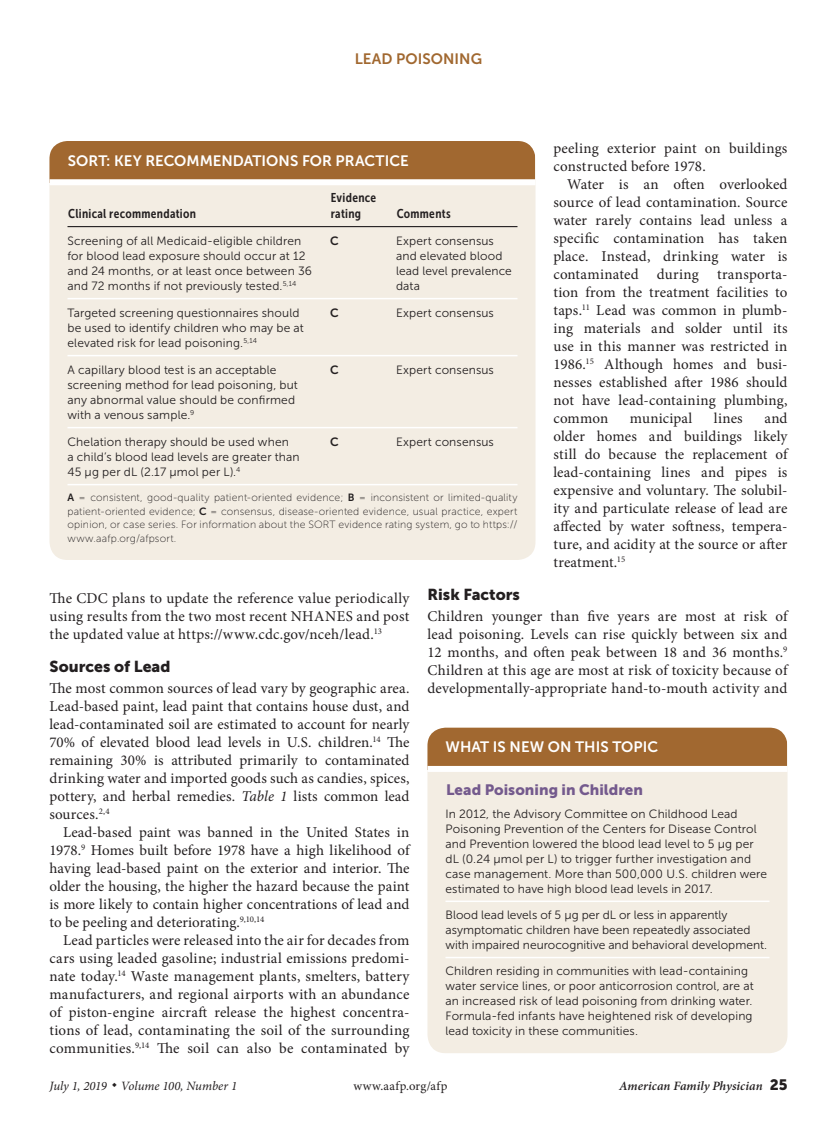
<style>
.page{position:relative;width:837px;height:1134px;background:#fff}
.page>*{position:absolute;margin:0;border:0;box-sizing:border-box;transform-origin:0 0}
.head1{font:15.75px "Museo Sans 900";color:#231f20}
.body_text{font:15px/18px "Minion Pro";letter-spacing:.01em;color:#231f20;text-align:justify}
.body_noindent{font:15px/18px "Minion Pro";letter-spacing:.01em;color:#231f20;text-align:justify}
.sort_title{font:15px "Museo Sans 700";color:#fff}
.table_title{font:15px "Museo Sans 900";letter-spacing:.005em;color:#745a8d}
.t1{font:15px "Museo Sans 700";letter-spacing:.005em;color:#a16830}
.table_head1{font:12.75px/15.3px "Museo Sans Cond 700";letter-spacing:.025em;color:#231f20}
.t2{font:italic 12.75px "Minion Pro";color:#231f20}
.t3{font:italic 600 12.75px "Minion Pro";letter-spacing:.005em;color:#231f20}
.t4{font:12.75px "Minion Pro";letter-spacing:.03em;color:#231f20}
.table_data_last_col{font:12px/15px "Museo Sans 300";letter-spacing:.01em;color:#231f20}
.table_data{font:12px/15px "Museo Sans 300";letter-spacing:.01em;color:#231f20}
.table_data-2{font:12px "Museo Sans 700";color:#231f20}
.table_fig_note{font:10.5px/13.5px "Museo Sans 100";letter-spacing:.02em;color:#231f20;text-align:justify}
.s1{font-family:"Museo Sans 700"}
.s2{font-style:italic}
.s3{font-family:"Museo Sans 900";font-weight:400;font-style:normal;font-size:15px}
</style>
<div class="page">
<div style="left:428px;top:728px;width:360px;height:325px;background:#f3ede3;border-radius:18px"></div>
<hr style="left:446px;top:901px;width:324px;height:1px;background:#fff">
<hr style="left:446px;top:957px;width:324px;height:1px;background:#fff">
<div style="left:428px;top:728px;width:360px;height:42px;background:#a16830"></div>
<div style="left:428px;top:766px;width:360px;height:6px;background:#fff"></div>
<div style="left:50px;top:141px;width:486px;height:419px;background:#f3ede3;border-radius:18px"></div>
<hr style="left:68px;top:226px;width:262px;height:1px;background:#231f20">
<hr style="left:330px;top:226px;width:66px;height:1px;background:#231f20">
<hr style="left:396px;top:226px;width:122px;height:1px;background:#231f20">
<hr style="left:68px;top:484px;width:262px;height:1px;background:#fff">
<hr style="left:330px;top:484px;width:66px;height:1px;background:#fff">
<hr style="left:396px;top:484px;width:122px;height:1px;background:#fff">
<hr style="left:68px;top:298px;width:262px;height:1px;background:#fff">
<hr style="left:330px;top:298px;width:66px;height:1px;background:#fff">
<hr style="left:396px;top:298px;width:122px;height:1px;background:#fff">
<hr style="left:68px;top:355px;width:262px;height:1px;background:#fff">
<hr style="left:330px;top:355px;width:66px;height:1px;background:#fff">
<hr style="left:396px;top:355px;width:122px;height:1px;background:#fff">
<hr style="left:68px;top:427px;width:262px;height:1px;background:#fff">
<hr style="left:330px;top:427px;width:66px;height:1px;background:#fff">
<hr style="left:396px;top:427px;width:122px;height:1px;background:#fff">
<div style="left:50px;top:141px;width:486px;height:42px;background:#a16830"></div>
<div style="left:50px;top:179px;width:486px;height:6px;background:#fff"></div>
<p class="t1" style="left:355px;top:50px;width:129px">LEAD POISONING</p>
<p class="sort_title" style="left:68px;top:152px;width:342px">SORT: KEY RECOMMENDATIONS FOR PRACTICE</p>
<p class="table_head1" style="left:68px;top:206px;width:129px">Clinical recommendation</p>
<p class="table_head1" style="left:331px;top:190px;width:47px">Evidence rating</p>
<p class="table_head1" style="left:397px;top:206px;width:55px">Comments</p>
<p class="table_data" style="left:68px;top:233px;width:246px">Screening of all Medicaid-eligible children for blood lead exposure should occur at 12 and 24 months, or at least once between 36 and 72 months if not previously tested.<sup>5,14</sup></p>
<p class="table_data-2" style="left:330px;top:234px;width:10px">C</p>
<p class="table_data_last_col" style="left:396px;top:233px;width:117px">Expert consensus and elevated blood lead level prevalence data</p>
<p class="table_data" style="left:68px;top:305px;width:238px">Targeted screening questionnaires should be used to identify children who may be at elevated risk for lead poisoning.<sup>5,14</sup></p>
<p class="table_data-2" style="left:330px;top:306px;width:10px">C</p>
<p class="table_data_last_col" style="left:396px;top:305px;width:99px">Expert consensus</p>
<p class="table_data" style="left:68px;top:362px;width:232px">A capillary blood test is an acceptable screening method for lead poisoning, but any abnormal value should be confirmed with a venous sample.<sup>9</sup></p>
<p class="table_data-2" style="left:330px;top:363px;width:10px">C</p>
<p class="table_data" style="left:396px;top:362px;width:99px">Expert consensus</p>
<p class="table_data" style="left:68px;top:434px;width:234px">Chelation therapy should be used when<br>a child’s blood lead levels are greater than<br>45 μg per dL (2.17 μmol per L).<sup>4</sup></p>
<p class="table_data-2" style="left:330px;top:435px;width:10px">C</p>
<p class="table_data" style="left:396px;top:434px;width:99px">Expert consensus</p>
<p class="table_fig_note" style="left:68px;top:491px;width:452px"><span class="s1">A</span> = consistent, good-quality patient-oriented evidence; <span class="s1">B</span> = inconsistent or limited-quality patient-oriented evidence; <span class="s1">C</span> = consensus, disease-oriented evidence, usual practice, expert opinion, or case series. For information about the SORT evidence rating system, go to https:// www.aafp.org/afpsort.</p>
<p class="body_text" style="left:554px;top:139px;width:235px">peeling exterior paint on buildings constructed before 1978.</p>
<p class="body_text" style="left:554px;top:175px;width:236px;text-indent:14px">Water is an often overlooked source of lead contamination. Source water rarely contains lead unless a specific contamination has taken place. Instead, drinking water is contaminated during transporta&shy;tion from the treatment facilities to taps.<sup>11</sup> Lead was common in plumb&shy;ing materials and solder until its use in this manner was restricted in 1986.<sup>15</sup> Although homes and busi&shy;nesses established after 1986 should not have lead-containing plumbing, common</p>
<p class="body_text" style="left:554px;top:409px;width:236px;text-indent:211px">and older homes and buildings likely still do because the replacement of lead-containing lines and pipes is expensive and voluntary. The solubil&shy;ity and particulate release of lead are affected by water softness, tempera&shy;ture, and acidity at the source or after treatment.<sup>15</sup></p>
<p class="body_text" style="left:630px;top:409px;width:64px">municipal</p>
<p class="body_text" style="left:714px;top:409px;width:30px">lines</p>
<p class="body_noindent" style="left:50px;top:589px;width:361px">The CDC plans to update the reference value periodically using results from the two most recent NHANES and post the updated value at https://www.cdc.gov/nceh/lead.<sup>13</sup></p>
<p class="head1" style="left:50px;top:658px;width:123px">Sources of Lead</p>
<p class="body_noindent" style="left:50px;top:679px;width:362px">The most common sources of lead vary by geographic area.<br>Lead-based paint, lead paint that contains house dust, and lead-contaminated soil are estimated to account for nearly 70% of elevated blood lead levels in U.S. children.<sup>14</sup> The remaining 30% is attributed primarily to contaminated drinking water and imported goods such as candies, spices, pottery, and herbal remedies. <span class="s2">Table 1</span> lists common lead sources.<sup>2,4</sup></p>
<p class="body_text" style="left:50px;top:823px;width:362px;text-indent:14px">Lead-based paint was banned in the United States in 1978.<sup>9</sup> Homes built before 1978 have a high likelihood of having lead-based paint on the exterior and interior. The older the housing, the higher the hazard because the paint is more likely to contain higher concentrations of lead and to be peeling and deteriorating.<sup>9,10,14</sup></p>
<p class="body_text" style="left:50px;top:931px;width:362px;text-indent:14px">Lead particles were released into the air for decades from cars using leaded gasoline; industrial emissions predomi&shy;nate today.<sup>14</sup> Waste management plants, smelters, battery manufacturers, and regional airports with an abundance of piston-engine aircraft release the highest concentra&shy;tions of lead, contaminating the soil of the surrounding communities.<sup>9,14</sup> The soil can also be contaminated by</p>
<p class="head1" style="left:428px;top:586px;width:94px">Risk Factors</p>
<p class="body_noindent" style="left:428px;top:607px;width:362px">Children younger than five years are most at risk of lead poisoning. Levels can rise quickly between six and 12 months, and often peak between 18 and 36 months.<sup>9<br></sup>Children at this age are most at risk of toxicity because of developmentally-appropriate hand-to-mouth activity and</p>
<p class="sort_title" style="left:446px;top:739px;width:214px">WHAT IS NEW ON THIS TOPIC</p>
<p class="table_title" style="left:446px;top:781px;width:198px">Lead Poisoning in Children</p>
<p class="table_data_last_col" style="left:446px;top:806px;width:323px">In 2012, the Advisory Committee on Childhood Lead Poisoning Prevention of the Centers for Disease Control and Prevention lowered the blood lead level to 5 μg per dL (0.24 μmol per L) to trigger further investigation and case management. More than 500,000 U.S. children were estimated to have high blood lead levels in 2017.</p>
<p class="table_data_last_col" style="left:446px;top:907px;width:323px">Blood lead levels of 5 μg per dL or less in apparently asymptomatic children have been repeatedly associated with impaired neurocognitive and behavioral development.</p>
<p class="table_data_last_col" style="left:446px;top:964px;width:310px">Children residing in communities with lead-containing water service lines, or poor anticorrosion control, are at an increased risk of lead poisoning from drinking water.<br>Formula-fed infants have heightened risk of developing lead toxicity in these communities.</p>
<p class="t2" style="left:50px;top:1078px;width:189px">July 1, 2019 ◆ Volume 100, Number 1</p>
<p class="t4" style="left:353px;top:1078px;width:96px">www.aafp.org/afp</p>
<p class="t3" style="left:619px;top:1077px;width:170px">American Family Physician <span class="s3">25</span></p>
</div>
